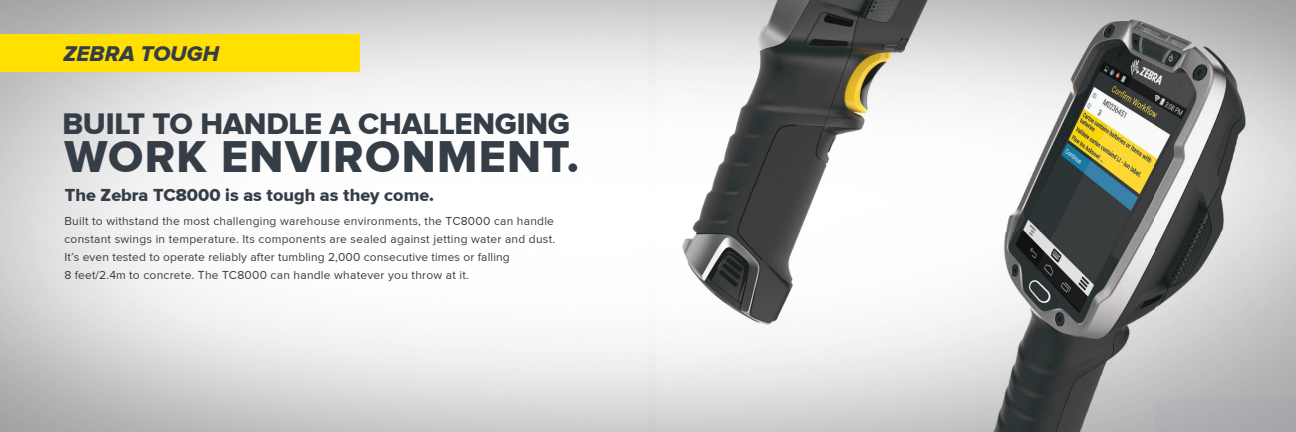
<style>
.page{position:relative;width:1296px;height:432px;background:#fff}
.page>*{position:absolute;margin:0;border:0;box-sizing:border-box;transform-origin:0 0}
.t1{font:46px "Proxima Nova Extrabld";letter-spacing:.03em;color:#353d47}
.t2{font:30.7px "Proxima Nova Extrabld";letter-spacing:-.01em;color:#353d47}
.t3{font:22px "Proxima Nova Extrabld It";letter-spacing:.005em;color:#353d47}
.t4{font:18px "Proxima Nova Extrabld";color:#353d47}
.t5{font:12px/18px "Proxima Nova";letter-spacing:.02em;color:#353d47}
</style>
<div class="page">
<img style="left:0;top:0;width:1296px;height:432px">
<div style="left:0;top:35px;width:359px;height:37px;background:#ffe000"></div>
<h3 class="t3" style="left:63px;top:41px;width:157px">ZEBRA TOUGH</h3>
<h2 class="t2" style="left:62px;top:106px;width:509px">BUILT TO HANDLE A CHALLENGING</h2>
<h1 class="t1" style="left:65px;top:130px;width:516px">WORK ENVIRONMENT.</h1>
<h3 class="t4" style="left:65px;top:184px;width:371px">The Zebra TC8000 is as tough as they come.</h3>
<p class="t5" style="left:64px;top:213px;width:492px">Built to withstand the most challenging warehouse environments, the TC8000 can handle constant swings in temperature. Its components are sealed against jetting water and dust.<br>It’s even tested to operate reliably after tumbling 2,000 consecutive times or falling<br>8 feet/2.4m to concrete. The TC8000 can handle whatever you throw at it.</p>
</div>
